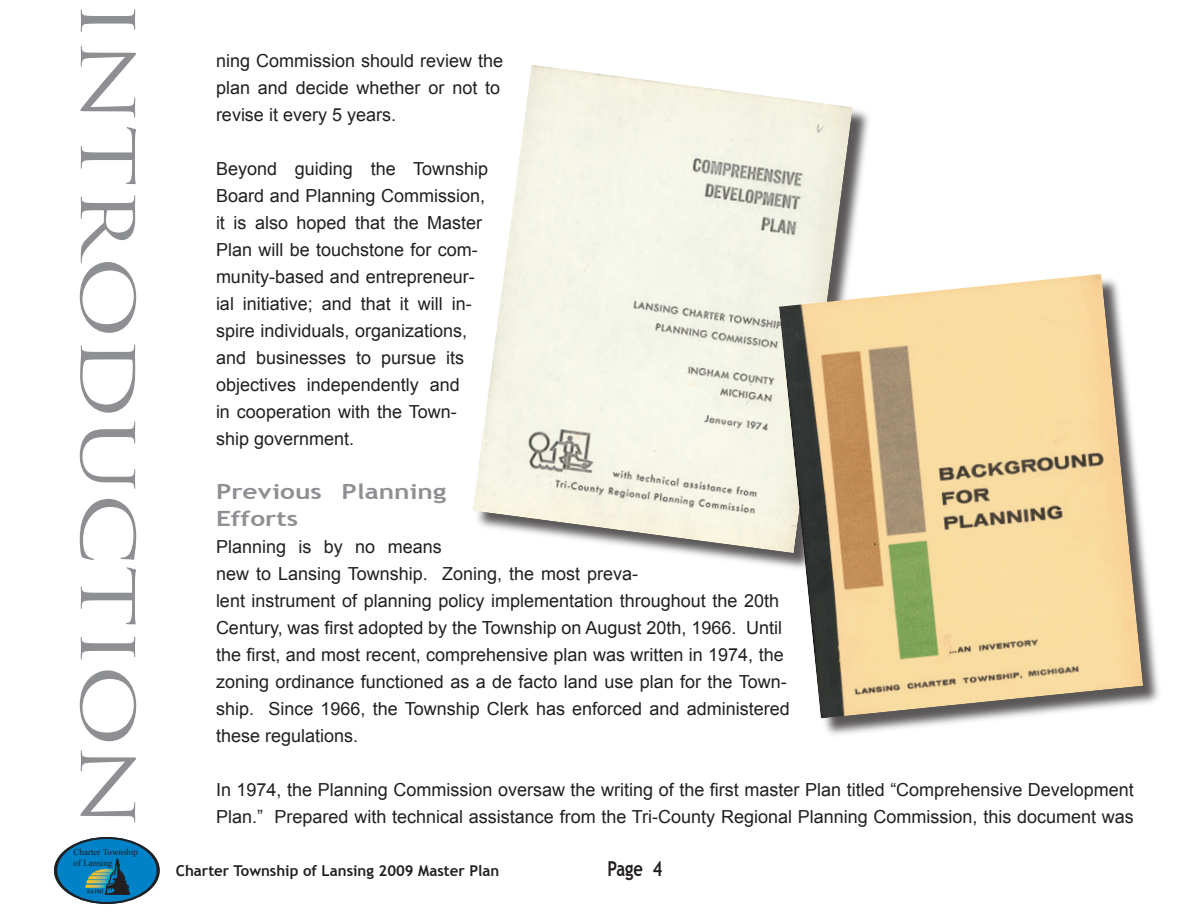
<style>
.page{position:relative;width:1188px;height:918px;background:#fff}
.page>*{position:absolute;margin:0;border:0;box-sizing:border-box;transform-origin:0 0}
.t1{font:72px "Trajan Pro";color:#8d8f92;scale:1.25 1}
._1_5_spacing{font:700 21px/27px "Trebuchet MS";color:#8d8f92;scale:1.25 1}
.t2{font:700 20.7px "Trebuchet MS";color:#231f20;scale:.8 1}
._1_5_spacing-2{font:18px/27px "Arial";color:#231f20}
.t3{font:700 15px "Trebuchet MS";color:#231f20}
.t4{font:9px/10.8px "Times New Roman";color:#231f20}
</style>
<div class="page">
<svg style="left:54px;top:837px;width:106px;height:67px"></svg>
<div style="left:474px;top:66px;width:398px;height:507px;background:#231f20;opacity:.75"></div>
<img style="left:473px;top:65px;width:380px;height:488px">
<div style="left:780px;top:275px;width:383px;height:463px;background:#231f20;opacity:.75"></div>
<img style="left:779px;top:274px;width:364px;height:445px">
<h1 class="t1" style="left:153px;top:0;width:665px;rotate:90deg">INTRODUCTION</h1>
<p class="t4" style="left:74px;top:847px;width:66px">Charter Township of Lansing</p>
<p class="_1_5_spacing-2" style="left:216px;top:47px;width:289px">ning Commission should review the plan and decide whether or not to revise it every 5 years.</p>
<p class="_1_5_spacing-2" style="left:216px;top:155px;width:274px">Beyond guiding the Township<br>Board and Planning Commission, it is also hoped that the Master<br>Plan will be touchstone for com&shy;munity-based and entrepreneur&shy;ial initiative; and that it will in&shy;spire individuals, organizations, and businesses to pursue its objectives independently and<br>in cooperation with the Town&shy;ship government.</p>
<p class="_1_5_spacing" style="left:216px;top:478px;width:186px">Previous Planning<br>Efforts</p>
<p class="_1_5_spacing-2" style="left:216px;top:533px;width:575px">Planning is by no means<br>new to Lansing Township. Zoning, the most preva-<br>lent instrument of planning policy implementation throughout the 20th Century, was first adopted by the Township on August 20th, 1966. Until the first, and most recent, comprehensive plan was written in 1974, the zoning ordinance functioned as a de facto land use plan for the Town&shy;ship. Since 1966, the Township Clerk has enforced and administered these regulations.</p>
<p class="_1_5_spacing-2" style="left:216px;top:776px;width:919px">In 1974, the Planning Commission oversaw the writing of the first master Plan titled “Comprehensive Development<br>Plan.” Prepared with technical assistance from the Tri-County Regional Planning Commission, this document was</p>
<p class="t3" style="left:176px;top:861px;width:325px">Charter Township of Lansing 2009 Master Plan</p>
<p class="t2" style="left:608px;top:856px;width:46px">Page</p>
</div>
